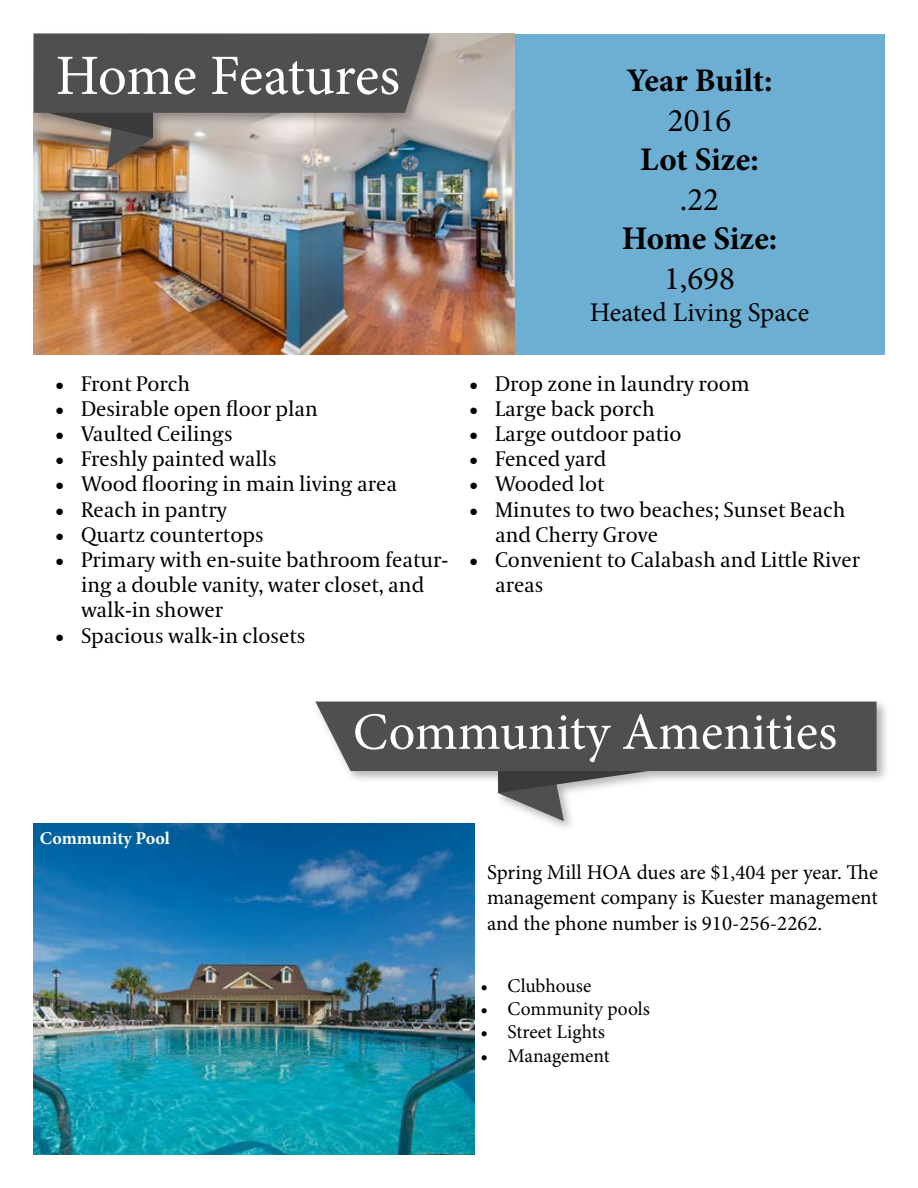
<style>
.page{position:relative;width:918px;height:1188px;background:#fff}
.page>*{position:absolute;margin:0;border:0;box-sizing:border-box;transform-origin:0 0}
.t1{font:57px "Minion Pro";letter-spacing:-.01em;color:#fff}
.t2{font:52.5px "Minion Pro";color:#fff}
.t3{font:700 33px "Minion Pro";color:#000}
.t4{font:33px "Minion Pro";color:#000}
.t5{font:27px "Minion Pro";color:#000}
.t6{font:21px/25.2px "Coranto 2";color:#000}
.t7{font:21px/25.2px "Minion Pro";letter-spacing:-.005em;color:#000;text-align:justify}
.t8{font:19.5px "Minion Pro";letter-spacing:-.005em;color:#000}
.t9{font:700 18px "Minion Pro";letter-spacing:-.005em;color:#fff}
</style>
<div class="page">
<img style="left:34px;top:34px;width:481px;height:320px">
<div style="left:515px;top:34px;width:369px;height:320px;background:#6cafd2"></div>
<img style="left:34px;top:824px;width:440px;height:330px">
<div style="left:30px;top:30px;width:412px;height:152px;background:#000;opacity:.3"></div>
<svg style="left:34px;top:34px;width:396px;height:136px"></svg>
<div style="left:313px;top:698px;width:577px;height:136px;background:#000;opacity:.3"></div>
<svg style="left:315px;top:702px;width:562px;height:119px"></svg>
<h1 class="t1" style="left:56px;top:38px;width:346px">Home Features</h1>
<p class="t6" style="left:54px;top:372px;width:138px">• Front Porch</p>
<p class="t6" style="left:54px;top:397px;width:266px">• Desirable open floor plan</p>
<p class="t6" style="left:54px;top:422px;width:180px">• Vaulted Ceilings</p>
<p class="t6" style="left:54px;top:447px;width:224px">• Freshly painted walls</p>
<p class="t6" style="left:54px;top:472px;width:345px">• Wood flooring in main living area</p>
<p class="t6" style="left:54px;top:498px;width:174px">• Reach in pantry</p>
<p class="t6" style="left:54px;top:523px;width:211px">• Quartz countertops</p>
<p class="t6" style="left:81px;top:548px;width:369px;text-indent:-27px">• Primary with en-suite bathroom featur&shy;ing a double vanity, water closet, and walk-in shower</p>
<p class="t6" style="left:54px;top:624px;width:253px">• Spacious walk-in closets</p>
<h3 class="t3" style="left:627px;top:57px;width:147px">Year Built:</h3>
<h3 class="t4" style="left:668px;top:98px;width:65px">2016</h3>
<h3 class="t3" style="left:640px;top:136px;width:120px">Lot Size:</h3>
<h3 class="t4" style="left:680px;top:177px;width:41px">.22</h3>
<h3 class="t3" style="left:622px;top:216px;width:157px">Home Size:</h3>
<h3 class="t4" style="left:664px;top:256px;width:72px">1,698</h3>
<p class="t5" style="left:590px;top:295px;width:221px">Heated Living Space</p>
<p class="t6" style="left:468px;top:372px;width:283px">• Drop zone in laundry room</p>
<p class="t6" style="left:468px;top:397px;width:188px">• Large back porch</p>
<p class="t6" style="left:468px;top:422px;width:215px">• Large outdoor patio</p>
<p class="t6" style="left:468px;top:447px;width:140px">• Fenced yard</p>
<p class="t6" style="left:468px;top:472px;width:138px">• Wooded lot</p>
<p class="t6" style="left:495px;top:498px;width:352px;text-indent:-27px">• Minutes to two beaches; Sunset Beach and Cherry Grove</p>
<p class="t6" style="left:495px;top:548px;width:367px;text-indent:-27px">• Convenient to Calabash and Little River areas</p>
<p class="t9" style="left:40px;top:825px;width:131px">Community Pool</p>
<h2 class="t2" style="left:353px;top:697px;width:486px">Community Amenities</h2>
<p class="t7" style="left:487px;top:860px;width:392px">Spring Mill HOA dues are $1,404 per year. The management company is Kuester management and the phone number is 910-256-2262.</p>
<p class="t8" style="left:481px;top:972px;width:112px">• Clubhouse</p>
<p class="t8" style="left:481px;top:996px;width:171px">• Community pools</p>
<p class="t8" style="left:481px;top:1019px;width:126px">• Street Lights</p>
<p class="t8" style="left:481px;top:1042px;width:131px">• Management</p>
</div>
